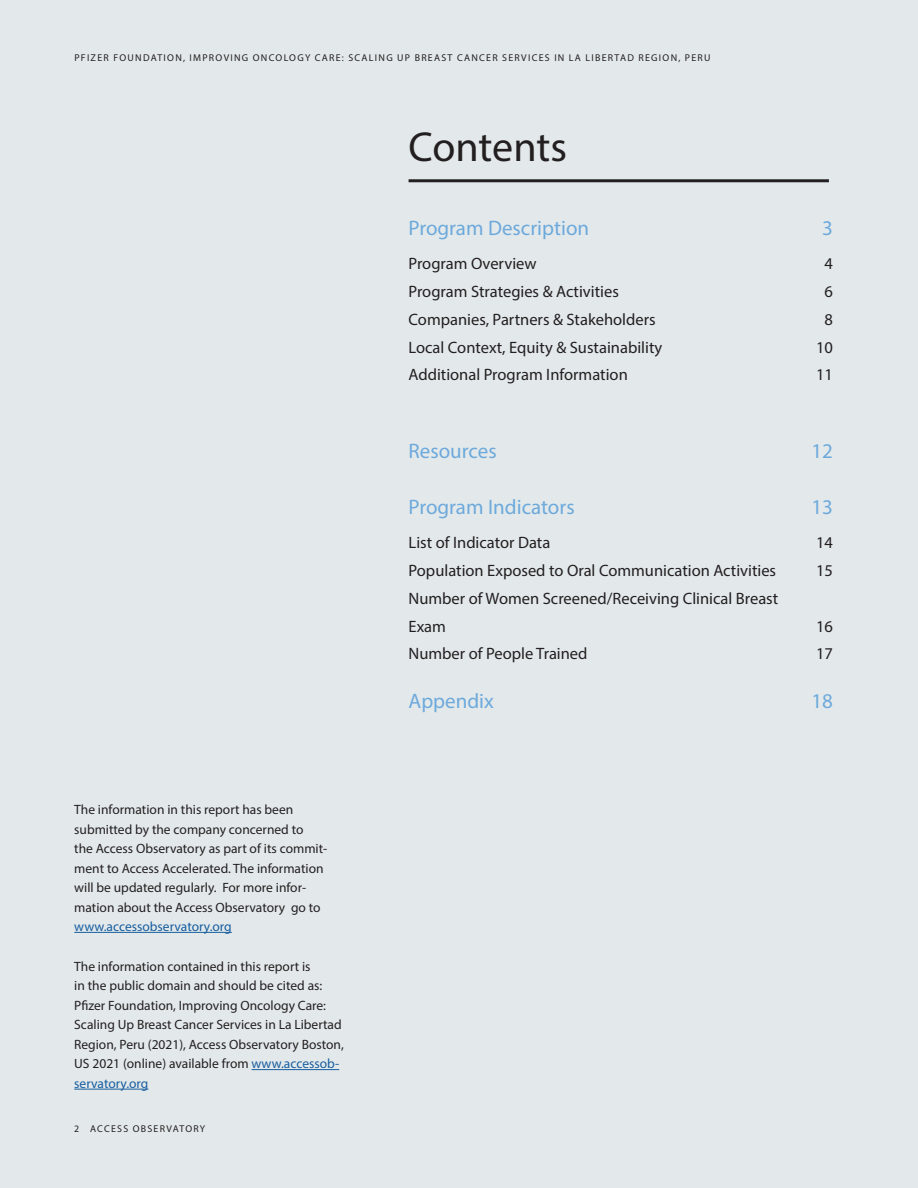
<style>
.page{position:relative;width:918px;height:1188px;background:#e3e9eb}
.page>*{position:absolute;margin:0;border:0;box-sizing:border-box;transform-origin:0 0}
.A_Header{font:42px "Myriad Pro";letter-spacing:-.005em;color:#231f20}
.TOC_Blue{font:21px "Myriad Pro";color:#6da9db}
.TOC_body{font:16.5px "Myriad Pro";color:#231f20}
.Response_Book_Body{font:13.5px/19.5px "Myriad Pro";color:#231f20}
.t1{font:9.9px "Myriad Pro";letter-spacing:.13em;color:#231f20}
.s1{color:#175d9e}
</style>
<div class="page">
<hr style="left:74px;top:932px;width:158px;height:1px;background:#175d9e">
<hr style="left:252px;top:1069px;width:87px;height:1px;background:#175d9e">
<hr style="left:74px;top:1089px;width:74px;height:1px;background:#175d9e">
<hr style="left:409px;top:179px;width:420px;height:3px;background:#231f20">
<p class="t1" style="left:74px;top:51px;width:638px">PFIZER FOUNDATION, IMPROVING ONCOLOGY CARE: SCALING UP BREAST CANCER SERVICES IN LA LIBERTAD REGION, PERU</p>
<p class="A_Header" style="left:409px;top:121px;width:160px">Contents</p>
<p class="TOC_Blue" style="left:409px;top:215px;width:182px">Program Description</p>
<p class="TOC_Blue" style="left:822px;top:215px;width:12px">3</p>
<p class="TOC_body" style="left:409px;top:254px;width:130px">Program Overview</p>
<p class="TOC_body" style="left:825px;top:254px;width:10px">4</p>
<p class="TOC_body" style="left:409px;top:282px;width:212px">Program Strategies &amp; Activities</p>
<p class="TOC_body" style="left:825px;top:282px;width:10px">6</p>
<p class="TOC_body" style="left:409px;top:309px;width:249px">Companies, Partners &amp; Stakeholders</p>
<p class="TOC_body" style="left:825px;top:309px;width:10px">8</p>
<p class="TOC_body" style="left:409px;top:337px;width:255px">Local Context, Equity &amp; Sustainability</p>
<p class="TOC_body" style="left:816px;top:337px;width:18px">10</p>
<p class="TOC_body" style="left:409px;top:365px;width:221px">Additional Program Information</p>
<p class="TOC_body" style="left:816px;top:365px;width:18px">11</p>
<p class="TOC_Blue" style="left:409px;top:438px;width:90px">Resources</p>
<p class="TOC_Blue" style="left:812px;top:438px;width:23px">12</p>
<p class="Response_Book_Body" style="left:74px;top:800px;width:255px">The information in this report has been submitted by the company concerned to<br>the Access Observatory as part of its commit&shy;ment to Access Accelerated. The information will be updated regularly. For more infor&shy;mation about the Access Observatory go to <span class="s1">www.accessobservatory.org</span></p>
<p class="Response_Book_Body" style="left:74px;top:956px;width:271px">The information contained in this report is<br>in the public domain and should be cited as:<br>Pfizer Foundation, Improving Oncology Care:<br>Scaling Up Breast Cancer Services in La Libertad Region, Peru (2021), Access Observatory Boston, US 2021 (online) available from <span class="s1">www.accessob&shy;servatory.org</span></p>
<p class="t1" style="left:74px;top:1123px;width:133px">2 ACCESS OBSERVATORY</p>
<p class="TOC_Blue" style="left:409px;top:494px;width:168px">Program Indicators</p>
<p class="TOC_Blue" style="left:812px;top:494px;width:23px">13</p>
<p class="TOC_body" style="left:409px;top:533px;width:143px">List of Indicator Data</p>
<p class="TOC_body" style="left:816px;top:533px;width:18px">14</p>
<p class="TOC_body" style="left:409px;top:561px;width:369px">Population Exposed to Oral Communication Activities</p>
<p class="TOC_body" style="left:816px;top:561px;width:18px">15</p>
<p class="TOC_body" style="left:409px;top:588px;width:371px">Number of Women Screened/Receiving Clinical Breast</p>
<p class="TOC_body" style="left:409px;top:616px;width:39px">Exam</p>
<p class="TOC_body" style="left:816px;top:616px;width:18px">16</p>
<p class="TOC_body" style="left:409px;top:644px;width:181px">Number of People Trained</p>
<p class="TOC_body" style="left:816px;top:644px;width:18px">17</p>
<p class="TOC_Blue" style="left:409px;top:688px;width:87px">Appendix</p>
<p class="TOC_Blue" style="left:812px;top:688px;width:23px">18</p>
</div>
